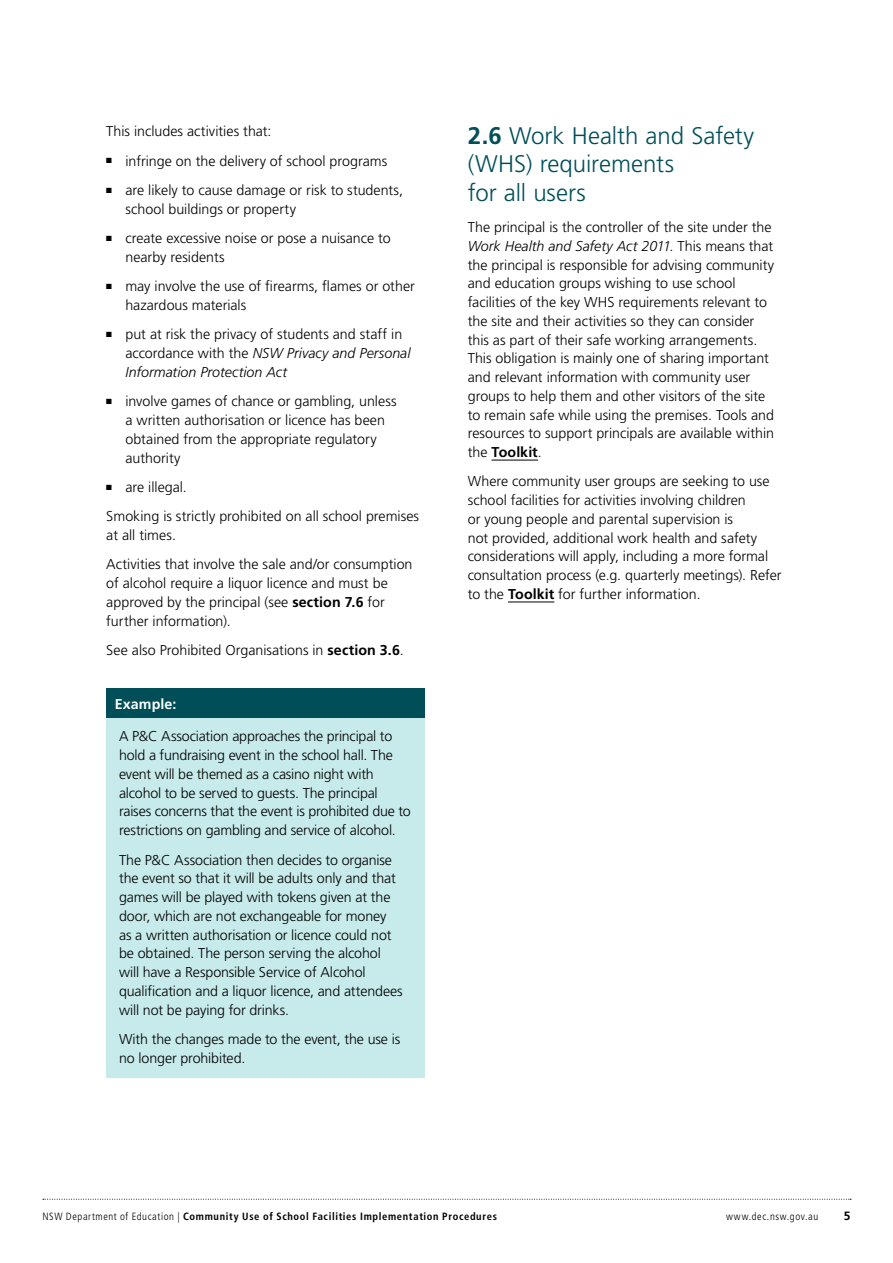
<style>
.page{position:relative;width:893px;height:1263px;background:#fff}
.page>*{position:absolute;margin:0;border:0;box-sizing:border-box;transform-origin:0 0}
.New_Body_Copy_Headin{font:300 24px/28.5px "Frutiger LT Std";color:#004f58}
.Body_copy{font:300 14.25px/18.8px "Frutiger LT Std";letter-spacing:-.005em;color:#000}
.t1{font:700 14.25px "Frutiger LT Std";letter-spacing:.01em;color:#fff}
.t2{font:700 12px "Frutiger LT Std";color:#000}
.t3{font:700 condensed 10.5px "Frutiger LT Std";letter-spacing:.06em;color:#000}
.t4{font:300 condensed 10.5px "Frutiger LT Std";letter-spacing:.06em;color:#000}
.s1{font-style:italic}
.s2{font-weight:700}
.s3{font-weight:300}
</style>
<div class="page">
<svg style="left:43px;top:1199px;width:808px;height:1px"></svg>
<div style="left:106px;top:688px;width:319px;height:30px;background:#004f58"></div>
<div style="left:106px;top:718px;width:319px;height:360px;background:#c7eaea"></div>
<hr style="left:492px;top:460px;width:46px;height:1px;background:#000">
<hr style="left:508px;top:602px;width:46px;height:1px;background:#000">
<p class="Body_copy" style="left:106px;top:122px;width:167px">This includes activities that:</p>
<p class="Body_copy" style="left:106px;top:152px;width:282px">■ infringe on the delivery of school programs</p>
<p class="Body_copy" style="left:125px;top:181px;width:279px;text-indent:-19px">■ are likely to cause damage or risk to students, school buildings or property</p>
<p class="Body_copy" style="left:125px;top:229px;width:267px;text-indent:-19px">■ create excessive noise or pose a nuisance to nearby residents</p>
<p class="Body_copy" style="left:125px;top:277px;width:291px;text-indent:-19px">■ may involve the use of firearms, flames or other hazardous materials</p>
<p class="Body_copy" style="left:125px;top:325px;width:287px;text-indent:-19px">■ put at risk the privacy of students and staff in accordance with the <span class="s1">NSW Privacy and Personal<br>Information Protection Act</span></p>
<p class="Body_copy" style="left:125px;top:392px;width:273px;text-indent:-19px">■ involve games of chance or gambling, unless a written authorisation or licence has been obtained from the appropriate regulatory authority</p>
<p class="Body_copy" style="left:106px;top:478px;width:82px">■ are illegal.</p>
<p class="Body_copy" style="left:106px;top:507px;width:314px">Smoking is strictly prohibited on all school premises at all times.</p>
<p class="Body_copy" style="left:106px;top:555px;width:308px">Activities that involve the sale and/or consumption of alcohol require a liquor licence and must be approved by the principal (see <span class="s2">section 7.6</span> for further information).</p>
<p class="Body_copy" style="left:106px;top:641px;width:299px">See also Prohibited Organisations in <span class="s2">section 3.6</span>.</p>
<p class="t1" style="left:115px;top:695px;width:63px">Example:</p>
<p class="Body_copy" style="left:119px;top:727px;width:293px">A P&amp;C Association approaches the principal to hold a fundraising event in the school hall. The event will be themed as a casino night with alcohol to be served to guests. The principal raises concerns that the event is prohibited due to restrictions on gambling and service of alcohol.</p>
<p class="Body_copy" style="left:119px;top:850px;width:285px">The P&amp;C Association then decides to organise the event so that it will be adults only and that games will be played with tokens given at the door, which are not exchangeable for money<br>as a written authorisation or licence could not be obtained. The person serving the alcohol will have a Responsible Service of Alcohol qualification and a liquor licence, and attendees will not be paying for drinks.</p>
<p class="Body_copy" style="left:119px;top:1030px;width:283px">With the changes made to the event, the use is no longer prohibited.</p>
<h3 class="New_Body_Copy_Headin" style="left:468px;top:121px;width:288px"><span class="s2">2.6</span> Work Health and Safety (WHS) requirements<br>for all users</h3>
<p class="Body_copy" style="left:468px;top:218px;width:308px">The principal is the controller of the site under the <span class="s1">Work Health and Safety Act 2011</span>. This means that the principal is responsible for advising community and education groups wishing to use school facilities of the key WHS requirements relevant to the site and their activities so they can consider this as part of their safe working arrangements.<br>This obligation is mainly one of sharing important and relevant information with community user groups to help them and other visitors of the site to remain safe while using the premises. Tools and resources to support principals are available within the <span class="s2">Toolkit</span>.</p>
<p class="Body_copy" style="left:468px;top:472px;width:315px">Where community user groups are seeking to use school facilities for activities involving children<br>or young people and parental supervision is<br>not provided, additional work health and safety considerations will apply, including a more formal consultation process (e.g. quarterly meetings). Refer to the <span class="s2">Toolkit</span> for further information.</p>
<p class="t3" style="left:43px;top:1210px;width:456px"><span class="s3">NSW Department of Education |</span> Community Use of School Facilities Implementation Procedures</p>
<p class="t4" style="left:726px;top:1211px;width:94px">www.dec.nsw.gov.au</p>
<p class="t2" style="left:844px;top:1209px;width:8px">5</p>
</div>
